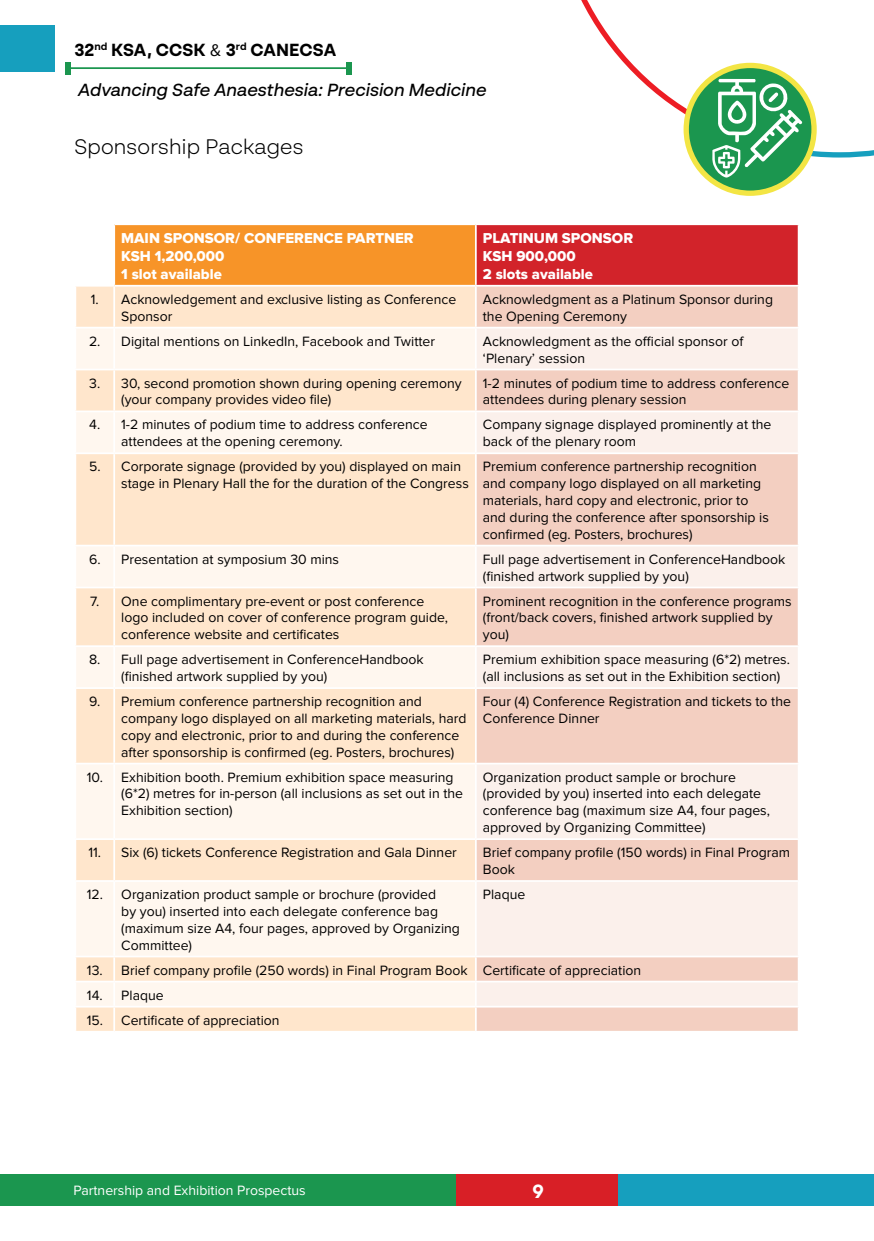
<style>
.page{position:relative;width:874px;height:1241px;background:#fff}
.page>*{position:absolute;margin:0;border:0;box-sizing:border-box;transform-origin:0 0}
.t1{font:300 21px "BR Sonoma";letter-spacing:.01em;color:#000}
.t2{font:700 19.25px "BR Sonoma";color:#fff}
.t3{font:italic 500 17.5px "BR Sonoma";color:#000}
.t4{font:700 17.5px "BR Sonoma";color:#000}
.t5{font:14.88px/17.8px "Proxima Nova Extrabld";color:#fff}
.t6{font:14px/16.8px "Proxima Nova";color:#000}
.t7{font:14px "Proxima Nova";color:#fff}
.s1{font-family:"Proxima Nova";font-weight:400}
</style>
<div class="page">
<div style="left:0;top:1174px;width:459px;height:31px;background:#1b964f"></div>
<div style="left:455px;top:1174px;width:169px;height:31px;background:#d81f26"></div>
<div style="left:618px;top:1174px;width:255px;height:31px;background:#169fbe"></div>
<svg style="left:686px;top:65px;width:127px;height:128px"></svg>
<svg style="left:581px;top:0;width:292px;height:178px"></svg>
<div style="left:0;top:25px;width:55px;height:46px;background:#169fbe"></div>
<hr style="left:69px;top:67px;width:277px;height:2px;background:#1b964f">
<div style="left:65px;top:62px;width:5px;height:13px;background:#1b964f"></div>
<div style="left:346px;top:62px;width:5px;height:13px;background:#1b964f"></div>
<div style="left:114px;top:224px;width:361px;height:62px;background:#f79428"></div>
<div style="left:475px;top:224px;width:323px;height:62px;background:#d2232a"></div>
<div style="left:76px;top:286px;width:398px;height:744px;background:#ffe6cc"></div>
<div style="left:476px;top:286px;width:321px;height:744px;background:#f3cfc1"></div>
<svg style="left:76px;top:328px;width:398px;height:677px;fill:#fff7ef"></svg>
<svg style="left:476px;top:328px;width:321px;height:677px;background:#f7e0d6"></svg>
<hr style="left:114px;top:223px;width:361px;height:2px;background:#fff">
<hr style="left:113px;top:225px;width:2px;height:60px;background:#fff">
<hr style="left:475px;top:223px;width:324px;height:2px;background:#fff">
<hr style="left:474px;top:225px;width:2px;height:60px;background:#fff">
<hr style="left:797px;top:225px;width:2px;height:60px;background:#fff">
<hr style="left:114px;top:285px;width:361px;height:1px;background:#fff">
<hr style="left:113px;top:286px;width:2px;height:41px;background:#fff">
<hr style="left:475px;top:285px;width:324px;height:1px;background:#fff">
<hr style="left:74px;top:327px;width:40px;height:1px;background:#fff">
<hr style="left:114px;top:327px;width:361px;height:1px;background:#fff">
<hr style="left:113px;top:328px;width:2px;height:40px;background:#fff">
<hr style="left:475px;top:327px;width:324px;height:1px;background:#fff">
<hr style="left:74px;top:368px;width:40px;height:2px;background:#fff">
<hr style="left:114px;top:368px;width:361px;height:2px;background:#fff">
<hr style="left:113px;top:370px;width:2px;height:40px;background:#fff">
<hr style="left:475px;top:368px;width:324px;height:2px;background:#fff">
<hr style="left:74px;top:410px;width:40px;height:2px;background:#fff">
<hr style="left:114px;top:410px;width:361px;height:2px;background:#fff">
<hr style="left:113px;top:412px;width:2px;height:40px;background:#fff">
<hr style="left:475px;top:410px;width:324px;height:2px;background:#fff">
<hr style="left:74px;top:452px;width:40px;height:2px;background:#fff">
<hr style="left:114px;top:452px;width:361px;height:2px;background:#fff">
<hr style="left:113px;top:454px;width:2px;height:90px;background:#fff">
<hr style="left:475px;top:452px;width:324px;height:2px;background:#fff">
<hr style="left:74px;top:544px;width:40px;height:2px;background:#fff">
<hr style="left:114px;top:544px;width:361px;height:2px;background:#fff">
<hr style="left:113px;top:546px;width:2px;height:40px;background:#fff">
<hr style="left:475px;top:544px;width:324px;height:2px;background:#fff">
<hr style="left:74px;top:586px;width:40px;height:2px;background:#fff">
<hr style="left:114px;top:586px;width:361px;height:2px;background:#fff">
<hr style="left:113px;top:588px;width:2px;height:57px;background:#fff">
<hr style="left:475px;top:586px;width:324px;height:2px;background:#fff">
<hr style="left:74px;top:645px;width:40px;height:2px;background:#fff">
<hr style="left:114px;top:645px;width:361px;height:2px;background:#fff">
<hr style="left:113px;top:647px;width:2px;height:40px;background:#fff">
<hr style="left:475px;top:645px;width:324px;height:2px;background:#fff">
<hr style="left:74px;top:687px;width:40px;height:2px;background:#fff">
<hr style="left:114px;top:687px;width:361px;height:2px;background:#fff">
<hr style="left:113px;top:689px;width:2px;height:73px;background:#fff">
<hr style="left:475px;top:687px;width:324px;height:2px;background:#fff">
<hr style="left:74px;top:762px;width:40px;height:2px;background:#fff">
<hr style="left:114px;top:762px;width:361px;height:2px;background:#fff">
<hr style="left:113px;top:764px;width:2px;height:74px;background:#fff">
<hr style="left:475px;top:762px;width:324px;height:2px;background:#fff">
<hr style="left:74px;top:838px;width:40px;height:1px;background:#fff">
<hr style="left:114px;top:838px;width:361px;height:1px;background:#fff">
<hr style="left:113px;top:839px;width:2px;height:41px;background:#fff">
<hr style="left:475px;top:838px;width:324px;height:1px;background:#fff">
<hr style="left:74px;top:880px;width:40px;height:1px;background:#fff">
<hr style="left:114px;top:880px;width:361px;height:1px;background:#fff">
<hr style="left:113px;top:881px;width:2px;height:74px;background:#fff">
<hr style="left:475px;top:880px;width:324px;height:1px;background:#fff">
<hr style="left:74px;top:955px;width:40px;height:2px;background:#fff">
<hr style="left:114px;top:955px;width:361px;height:2px;background:#fff">
<hr style="left:113px;top:957px;width:2px;height:23px;background:#fff">
<hr style="left:475px;top:955px;width:324px;height:2px;background:#fff">
<hr style="left:74px;top:980px;width:40px;height:2px;background:#fff">
<hr style="left:114px;top:980px;width:361px;height:2px;background:#fff">
<hr style="left:113px;top:982px;width:2px;height:23px;background:#fff">
<hr style="left:475px;top:980px;width:324px;height:2px;background:#fff">
<hr style="left:74px;top:1005px;width:40px;height:2px;background:#fff">
<hr style="left:114px;top:1005px;width:361px;height:2px;background:#fff">
<hr style="left:113px;top:1007px;width:2px;height:23px;background:#fff">
<hr style="left:475px;top:1005px;width:324px;height:2px;background:#fff">
<p class="t4" style="left:74px;top:39px;width:263px">32<sup>nd</sup> KSA, CCSK <span class="s1">&amp;</span> 3<sup>rd</sup> CANECSA</p>
<p class="t3" style="left:78px;top:79px;width:410px">Advancing Safe Anaesthesia: Precision Medicine</p>
<h1 class="t1" style="left:74px;top:134px;width:230px">Sponsorship Packages</h1>
<p class="t5" style="left:121px;top:229px;width:294px">MAIN SPONSOR/ CONFERENCE PARTNER<br>KSH 1,200,000<br>1 slot available</p>
<p class="t5" style="left:482px;top:229px;width:152px">PLATINUM SPONSOR<br>KSH 900,000<br>2 slots available</p>
<p class="t6" style="left:121px;top:291px;width:336px;text-indent:-30px">1. Acknowledgement and exclusive listing as Conference<br>Sponsor</p>
<p class="t6" style="left:482px;top:291px;width:291px">Acknowledgment as a Platinum Sponsor during the Opening Ceremony</p>
<p class="t6" style="left:89px;top:333px;width:347px">2. Digital mentions on LinkedIn, Facebook and Twitter</p>
<p class="t6" style="left:482px;top:333px;width:262px">Acknowledgment as the official sponsor of ‘Plenary’ session</p>
<p class="t6" style="left:121px;top:374px;width:342px;text-indent:-32px">3. 30, second promotion shown during opening ceremony (your company provides video file)</p>
<p class="t6" style="left:482px;top:374px;width:308px">1-2 minutes of podium time to address conference attendees during plenary session</p>
<p class="t6" style="left:121px;top:416px;width:308px;text-indent:-32px">4. 1-2 minutes of podium time to address conference attendees at the opening ceremony.</p>
<p class="t6" style="left:482px;top:416px;width:290px">Company signage displayed prominently at the back of the plenary room</p>
<p class="t6" style="left:121px;top:458px;width:349px;text-indent:-32px">5. Corporate signage (provided by you) displayed on main stage in Plenary Hall the for the duration of the Congress</p>
<p class="t6" style="left:482px;top:458px;width:287px">Premium conference partnership recognition and company logo displayed on all marketing materials, hard copy and electronic, prior to and during the conference after sponsorship is confirmed (eg. Posters, brochures)</p>
<p class="t6" style="left:89px;top:550px;width:251px">6. Presentation at symposium 30 mins</p>
<p class="t6" style="left:482px;top:550px;width:304px">Full page advertisement in ConferenceHandbook (finished artwork supplied by you)</p>
<p class="t6" style="left:121px;top:592px;width:328px;text-indent:-31px">7. One complimentary pre-event or post conference logo included on cover of conference program guide, conference website and certificates</p>
<p class="t6" style="left:482px;top:592px;width:310px">Prominent recognition in the conference programs (front/back covers, finished artwork supplied by you)</p>
<p class="t6" style="left:121px;top:651px;width:304px;text-indent:-32px">8. Full page advertisement in ConferenceHandbook (finished artwork supplied by you)</p>
<p class="t6" style="left:482px;top:651px;width:308px">Premium exhibition space measuring (6*2) metres. (all inclusions as set out in the Exhibition section)</p>
<p class="t6" style="left:121px;top:693px;width:346px;text-indent:-32px">9. Premium conference partnership recognition and company logo displayed on all marketing materials, hard copy and electronic, prior to and during the conference after sponsorship is confirmed (eg. Posters, brochures)</p>
<p class="t6" style="left:482px;top:693px;width:309px">Four (4) Conference Registration and tickets to the<br>Conference Dinner</p>
<p class="t6" style="left:121px;top:768px;width:343px;text-indent:-34px">10. Exhibition booth. Premium exhibition space measuring (6*2) metres for in-person (all inclusions as set out in the<br>Exhibition section)</p>
<p class="t6" style="left:482px;top:768px;width:288px">Organization product sample or brochure (provided by you) inserted into each delegate conference bag (maximum size A4, four pages, approved by Organizing Committee)</p>
<p class="t6" style="left:88px;top:844px;width:370px">11. Six (6) tickets Conference Registration and Gala Dinner</p>
<p class="t6" style="left:482px;top:844px;width:308px">Brief company profile (150 words) in Final Program<br>Book</p>
<p class="t6" style="left:121px;top:886px;width:340px;text-indent:-35px">12. Organization product sample or brochure (provided<br>by you) inserted into each delegate conference bag (maximum size A4, four pages, approved by Organizing Committee)</p>
<p class="t6" style="left:482px;top:886px;width:44px">Plaque</p>
<p class="t6" style="left:87px;top:961px;width:555px">13. Brief company profile (250 words) in Final Program Book Certificate of appreciation</p>
<p class="t6" style="left:87px;top:986px;width:78px">14. Plaque</p>
<p class="t6" style="left:87px;top:1011px;width:194px">15. Certificate of appreciation</p>
<p class="t7" style="left:73px;top:1181px;width:233px">Partnership and Exhibition Prospectus</p>
<h2 class="t2" style="left:532px;top:1178px;width:13px">9</h2>
</div>
